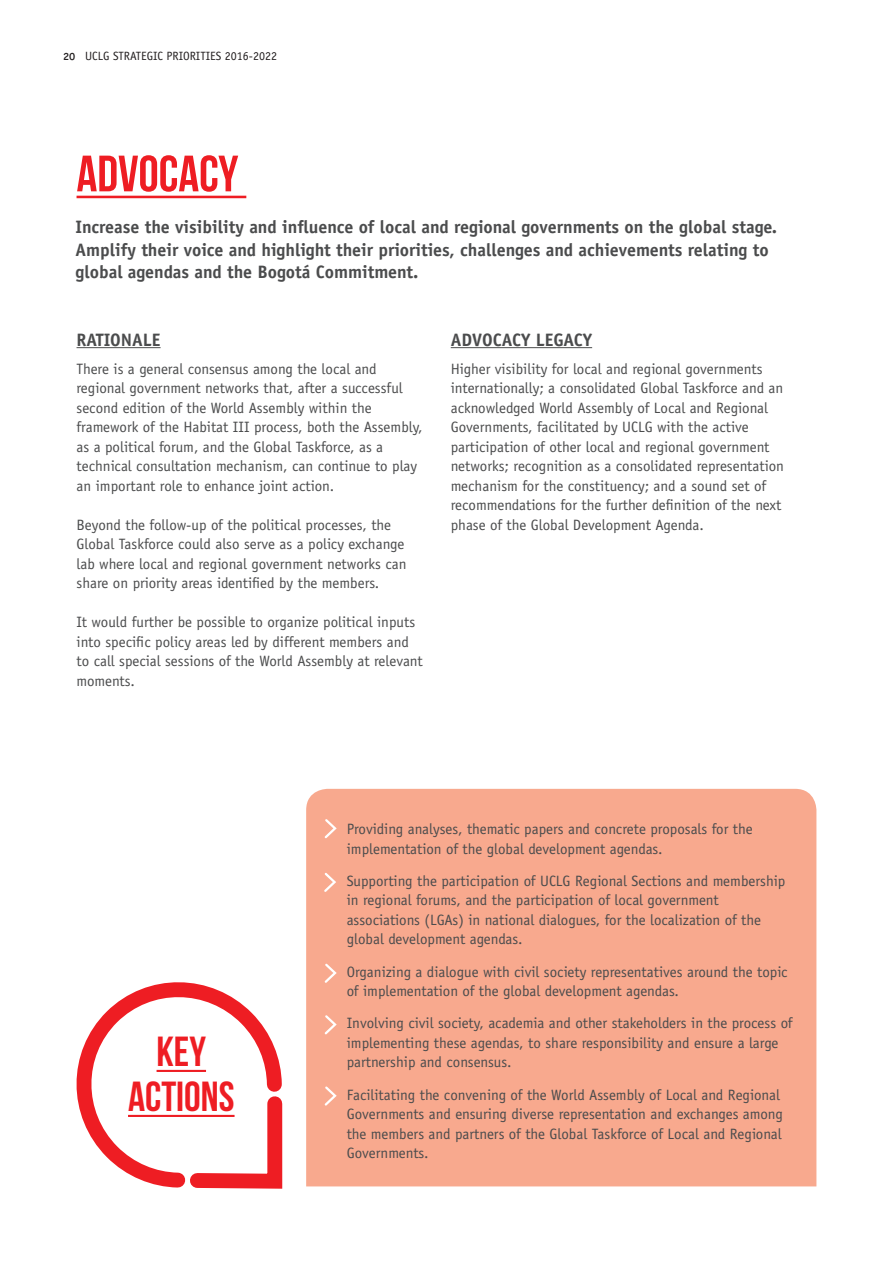
<style>
.page{position:relative;width:893px;height:1263px;background:#fff}
.page>*{position:absolute;margin:0;border:0;box-sizing:border-box;transform-origin:0 0}
.t1{font:700 51px "Bebas Neue";color:#ee1d23}
.t2{font:700 42px/45px "Bebas Neue";color:#ee1d23;text-align:center}
.t3{font:700 18px/22.5px "Officina Sans LT";color:#4b4c4d}
.t4{font:15px/19.5px "Officina Sans LT";color:#4b4c4d}
.t5{font:12px "Officina Sans LT";color:#231f20}
.s1{font-family:"Officina San ITC Medium SC"}
</style>
<div class="page">
<hr style="left:77px;top:196px;width:169px;height:2px;background:#ee1d23">
<hr style="left:77px;top:347px;width:84px;height:1px;background:#4b4c4d">
<hr style="left:451px;top:347px;width:141px;height:1px;background:#4b4c4d">
<svg style="left:76px;top:982px;width:207px;height:207px"></svg>
<div style="left:306px;top:789px;width:510px;height:397px;background:#f8a98e"></div>
<svg style="left:325px;top:819px;width:12px;height:19px"></svg>
<svg style="left:324px;top:873px;width:12px;height:19px"></svg>
<svg style="left:325px;top:963px;width:12px;height:20px"></svg>
<svg style="left:325px;top:1015px;width:12px;height:19px"></svg>
<svg style="left:325px;top:1086px;width:12px;height:20px"></svg>
<p class="t5" style="left:64px;top:48px;width:215px"><span class="s1">20</span> UCLG STRATEGIC PRIORITIES 2016-2022</p>
<h1 class="t1" style="left:77px;top:146px;width:163px">ADVOCACY</h1>
<p class="t3" style="left:75px;top:216px;width:703px">Increase the visibility and influence of local and regional governments on the global stage.<br>Amplify their voice and highlight their priorities, challenges and achievements relating to global agendas and the Bogotá Commitment.</p>
<p class="t3" style="left:77px;top:328px;width:86px">RATIONALE</p>
<p class="t4" style="left:77px;top:359px;width:348px">There is a general consensus among the local and regional government networks that, after a successful second edition of the World Assembly within the framework of the Habitat III process, both the Assembly, as a political forum, and the Global Taskforce, as a technical consultation mechanism, can continue to play an important role to enhance joint action.</p>
<p class="t4" style="left:77px;top:515px;width:332px">Beyond the follow-up of the political processes, the Global Taskforce could also serve as a policy exchange lab where local and regional government networks can share on priority areas identified by the members.</p>
<p class="t4" style="left:77px;top:613px;width:348px">It would further be possible to organize political inputs into specific policy areas led by different members and to call special sessions of the World Assembly at relevant moments.</p>
<p class="t3" style="left:451px;top:328px;width:143px">ADVOCACY LEGACY</p>
<p class="t4" style="left:451px;top:359px;width:335px">Higher visibility for local and regional governments internationally; a consolidated Global Taskforce and an acknowledged World Assembly of Local and Regional Governments, facilitated by UCLG with the active participation of other local and regional government networks; recognition as a consolidated representation mechanism for the constituency; and a sound set of recommendations for the further definition of the next phase of the Global Development Agenda.</p>
<h2 class="t2" style="left:128px;top:1029px;width:108px">KEY<br>ACTIONS</h2>
<p class="t4" style="left:347px;top:819px;width:407px">Providing analyses, thematic papers and concrete proposals for the implementation of the global development agendas.</p>
<p class="t4" style="left:347px;top:871px;width:440px">Supporting the participation of UCLG Regional Sections and membership in regional forums, and the participation of local government associations (LGAs) in national dialogues, for the localization of the global development agendas.</p>
<p class="t4" style="left:347px;top:962px;width:442px">Organizing a dialogue with civil society representatives around the topic of implementation of the global development agendas.</p>
<p class="t4" style="left:347px;top:1013px;width:447px">Involving civil society, academia and other stakeholders in the process of implementing these agendas, to share responsibility and ensure a large partnership and consensus.</p>
<p class="t4" style="left:347px;top:1085px;width:438px">Facilitating the convening of the World Assembly of Local and Regional Governments and ensuring diverse representation and exchanges among the members and partners of the Global Taskforce of Local and Regional Governments.</p>
</div>
